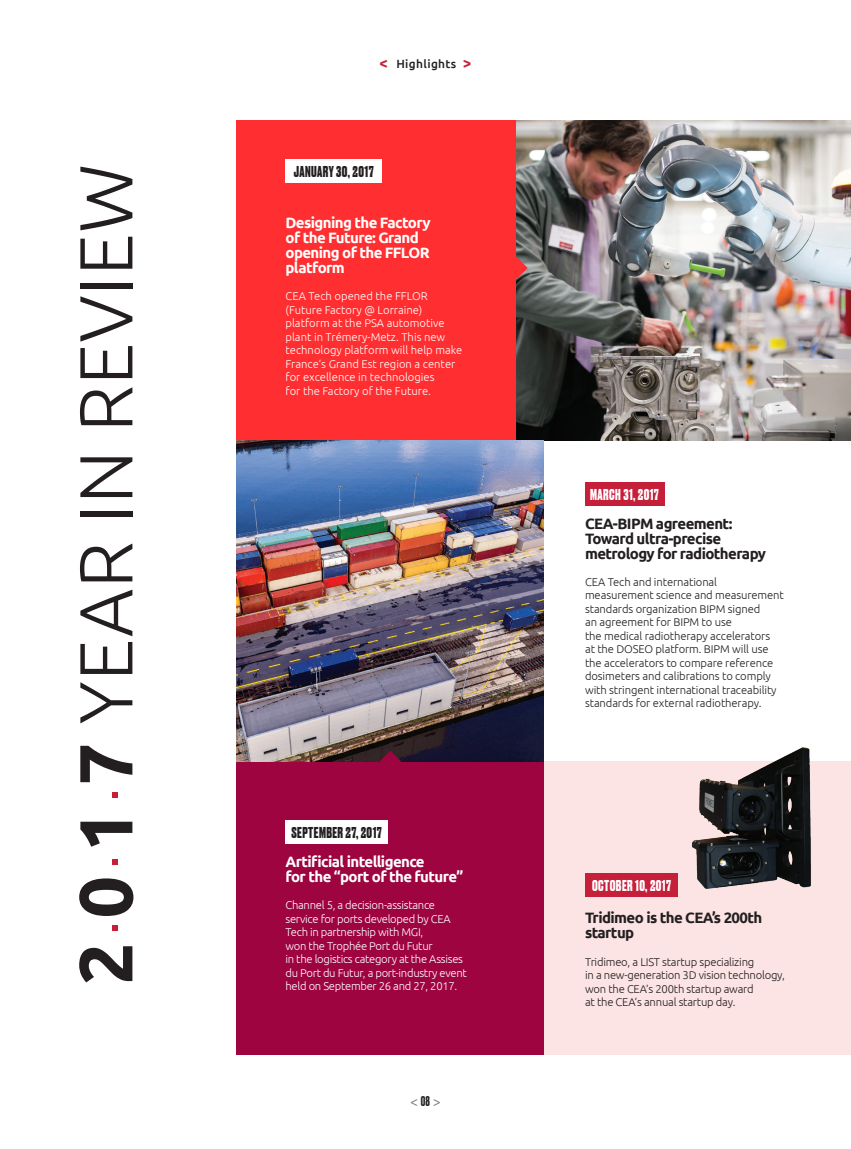
<style>
.page{position:relative;width:851px;height:1149px;background:#fff}
.page>*{position:absolute;margin:0;border:0;box-sizing:border-box;transform-origin:0 0}
.t1{font:300 75px "Ubuntu";letter-spacing:.01em;color:#231f20}
.t2{font:700 15px/15px "Ubuntu";letter-spacing:-.04em;color:#fff}
.t3{font:700 15px/15px "Ubuntu";letter-spacing:-.04em;color:#231f20}
.t4{font:700 15px "Druk Web";letter-spacing:.03em;color:#231f20}
.t5{font:700 15px "Druk Web";letter-spacing:.03em;color:#fff}
.t6{font:700 13.5px "Minion Pro";color:#6c6d70}
.t7{font:500 11.85px "Ubuntu";letter-spacing:.03em;color:#231f20}
.t8{font:300 11.25px/13.5px "Ubuntu";letter-spacing:-.01em;color:#231f20}
.t9{font:300 11.25px/13.5px "Ubuntu";letter-spacing:-.01em;color:#fff}
.s1{font-weight:700}
.s2{font-size:15px;color:#c61f3a}
.s3{font-family:"Druk Web";font-weight:500;color:#231f20}
</style>
<div class="page">
<div style="left:237px;top:120px;width:613px;height:320px;background:#ff2e30"></div>
<img style="left:517px;top:120px;width:333px;height:320px">
<div style="left:237px;top:761px;width:307px;height:293px;background:#9d0440"></div>
<div style="left:544px;top:761px;width:306px;height:293px;background:#fce3e4"></div>
<img style="left:237px;top:440px;width:307px;height:321px">
<svg style="left:379px;top:750px;width:22px;height:12px"></svg>
<svg style="left:516px;top:257px;width:11px;height:21px"></svg>
<svg style="left:112px;top:925px;width:5px;height:6px"></svg>
<svg style="left:112px;top:859px;width:5px;height:5px"></svg>
<svg style="left:112px;top:792px;width:5px;height:6px"></svg>
<div style="left:285px;top:159px;width:97px;height:24px;background:#fff"></div>
<div style="left:585px;top:873px;width:93px;height:23px;background:#c61f3a"></div>
<div style="left:585px;top:481px;width:79px;height:24px;background:#c61f3a"></div>
<div style="left:285px;top:820px;width:102px;height:23px;background:#fff"></div>
<img style="left:691px;top:747px;width:120px;height:142px">
<p class="t1" style="left:60px;top:984px;width:822px;rotate:-90deg"><span class="s1">2 0 1 7</span> YEAR IN REVIEW</p>
<p class="t7" style="left:379px;top:57px;width:93px"><span class="s2">&lt;</span> Highlights <span class="s2">&gt;</span></p>
<p class="t4" style="left:294px;top:161px;width:81px">JANUARY 30, 2017</p>
<p class="t2" style="left:285px;top:215px;width:147px">Designing the Factory of the Future: Grand opening of the FFLOR platform</p>
<p class="t9" style="left:285px;top:289px;width:178px">CEA Tech opened the FFLOR (Future Factory @ Lorraine) platform at the PSA automotive plant in Trémery-Metz. This new technology platform will help make<br>France’s Grand Est region a center for excellence in technologies<br>for the Factory of the Future.</p>
<p class="t4" style="left:291px;top:822px;width:92px">SEPTEMBER 27, 2017</p>
<p class="t2" style="left:285px;top:853px;width:179px">Artificial intelligence<br>for the “port of the future”</p>
<p class="t9" style="left:285px;top:897px;width:183px">Channel 5, a decision-assistance service for ports developed by CEA Tech in partnership with MGI,<br>won the Trophée Port du Futur<br>in the logistics category at the Assises du Port du Futur, a port-industry event held on September 26 and 27, 2017.</p>
<p class="t6" style="left:410px;top:1091px;width:31px">&lt;<span class="s3">08</span>&gt;</p>
<p class="t5" style="left:590px;top:483px;width:70px">MARCH 31, 2017</p>
<p class="t3" style="left:585px;top:515px;width:182px">CEA-BIPM agreement:<br>Toward ultra-precise metrology for radiotherapy</p>
<p class="t8" style="left:585px;top:574px;width:200px">CEA Tech and international measurement science and measurement standards organization BIPM signed</p>
<p class="t8" style="left:585px;top:615px;width:148px">an agreement for BIPM to use</p>
<p class="t8" style="left:585px;top:628px;width:193px">the medical radiotherapy accelerators at the DOSEO platform. BIPM will use the accelerators to compare reference dosimeters and calibrations to comply with stringent international traceability standards for external radiotherapy.</p>
<p class="t5" style="left:592px;top:875px;width:80px">OCTOBER 10, 2017</p>
<p class="t3" style="left:585px;top:910px;width:179px">Tridimeo is the CEA’s 200th startup</p>
<p class="t8" style="left:585px;top:954px;width:201px">Tridimeo, a LIST startup specializing<br>in a new-generation 3D vision technology, won the CEA’s 200th startup award</p>
<p class="t8" style="left:585px;top:994px;width:152px">at the CEA’s annual startup day.</p>
</div>
